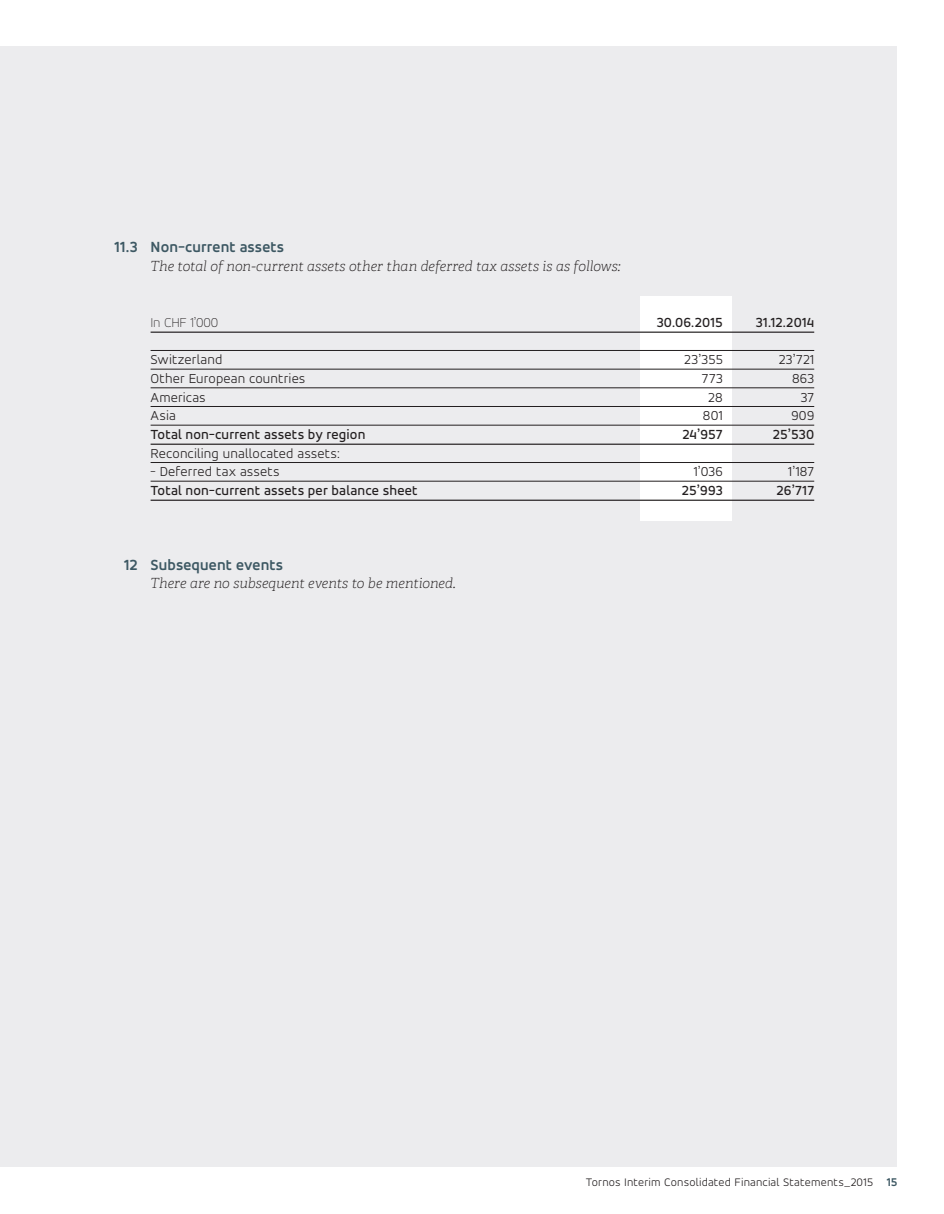
<style>
.page{position:relative;width:944px;height:1214px;background:#fff}
.page>*{position:absolute;margin:0;border:0;box-sizing:border-box;transform-origin:0 0}
.t1{font:700 15.75px "Accord Alternate";letter-spacing:.005em;color:#3d5863}
.t2{font:300 14.25px "Accord Alternate";letter-spacing:.01em;color:#231f20}
.t3{font:500 14.25px "Accord Alternate";letter-spacing:.01em;color:#231f20}
.t4{font:100 14.25px "Accord Alternate";letter-spacing:-.015em;color:#231f20}
.t5{font:italic 100 13.95px "Adelle";letter-spacing:.005em;color:#231f20}
.t6{font:300 12px "Accord Alternate";letter-spacing:.015em;color:#231f20}
.s1{font-weight:700;color:#3d5863}
</style>
<div class="page">
<div style="left:0;top:47px;width:13px;height:1120px;background:#ececee"></div>
<div style="left:13px;top:47px;width:884px;height:1120px;background:#ececee"></div>
<div style="left:639px;top:297px;width:92px;height:224px;background:#fff"></div>
<hr style="left:151px;top:331px;width:663px;height:2px;background:#231f20">
<hr style="left:151px;top:350px;width:663px;height:1px;background:#231f20">
<hr style="left:151px;top:369px;width:663px;height:1px;background:#231f20">
<hr style="left:151px;top:387px;width:663px;height:1px;background:#231f20">
<hr style="left:151px;top:406px;width:663px;height:1px;background:#231f20">
<hr style="left:151px;top:425px;width:663px;height:1px;background:#231f20">
<hr style="left:151px;top:443px;width:663px;height:2px;background:#231f20">
<hr style="left:151px;top:462px;width:663px;height:1px;background:#231f20">
<hr style="left:151px;top:481px;width:663px;height:1px;background:#231f20">
<hr style="left:151px;top:499px;width:663px;height:2px;background:#231f20">
<p class="t1" style="left:114px;top:237px;width:25px">11.3</p>
<p class="t1" style="left:151px;top:237px;width:135px">Non-current assets</p>
<p class="t5" style="left:151px;top:257px;width:471px">The total of non-current assets other than deferred tax assets is as follows:</p>
<p class="t4" style="left:151px;top:314px;width:69px">In CHF 1’000</p>
<p class="t3" style="left:656px;top:314px;width:68px">30.06.2015</p>
<p class="t3" style="left:755px;top:314px;width:60px">31.12.2014</p>
<p class="t2" style="left:151px;top:351px;width:73px">Switzerland</p>
<p class="t2" style="left:684px;top:351px;width:40px">23’355</p>
<p class="t2" style="left:778px;top:351px;width:37px">23’721</p>
<p class="t2" style="left:151px;top:370px;width:156px">Other European countries</p>
<p class="t2" style="left:702px;top:370px;width:22px">773</p>
<p class="t2" style="left:792px;top:370px;width:24px">863</p>
<p class="t2" style="left:151px;top:388px;width:57px">Americas</p>
<p class="t2" style="left:708px;top:388px;width:16px">28</p>
<p class="t2" style="left:800px;top:388px;width:15px">37</p>
<p class="t2" style="left:151px;top:407px;width:27px">Asia</p>
<p class="t2" style="left:703px;top:407px;width:21px">801</p>
<p class="t2" style="left:791px;top:407px;width:24px">909</p>
<p class="t3" style="left:151px;top:426px;width:216px">Total non-current assets by region</p>
<p class="t3" style="left:682px;top:426px;width:42px">24’957</p>
<p class="t3" style="left:773px;top:426px;width:43px">25’530</p>
<p class="t2" style="left:151px;top:444px;width:191px">Reconciling unallocated assets:</p>
<p class="t2" style="left:151px;top:463px;width:131px">- Deferred tax assets</p>
<p class="t2" style="left:693px;top:463px;width:30px">1’036</p>
<p class="t2" style="left:788px;top:463px;width:27px">1’187</p>
<p class="t3" style="left:151px;top:482px;width:269px">Total non-current assets per balance sheet</p>
<p class="t3" style="left:682px;top:482px;width:42px">25’993</p>
<p class="t3" style="left:776px;top:482px;width:39px">26’717</p>
<p class="t1" style="left:124px;top:555px;width:15px">12</p>
<p class="t1" style="left:151px;top:555px;width:134px">Subsequent events</p>
<p class="t5" style="left:151px;top:575px;width:307px">There are no subsequent events to be mentioned.</p>
<p class="t6" style="left:586px;top:1174px;width:313px">Tornos Interim Consolidated Financial Statements_2015 <span class="s1">15</span></p>
</div>
